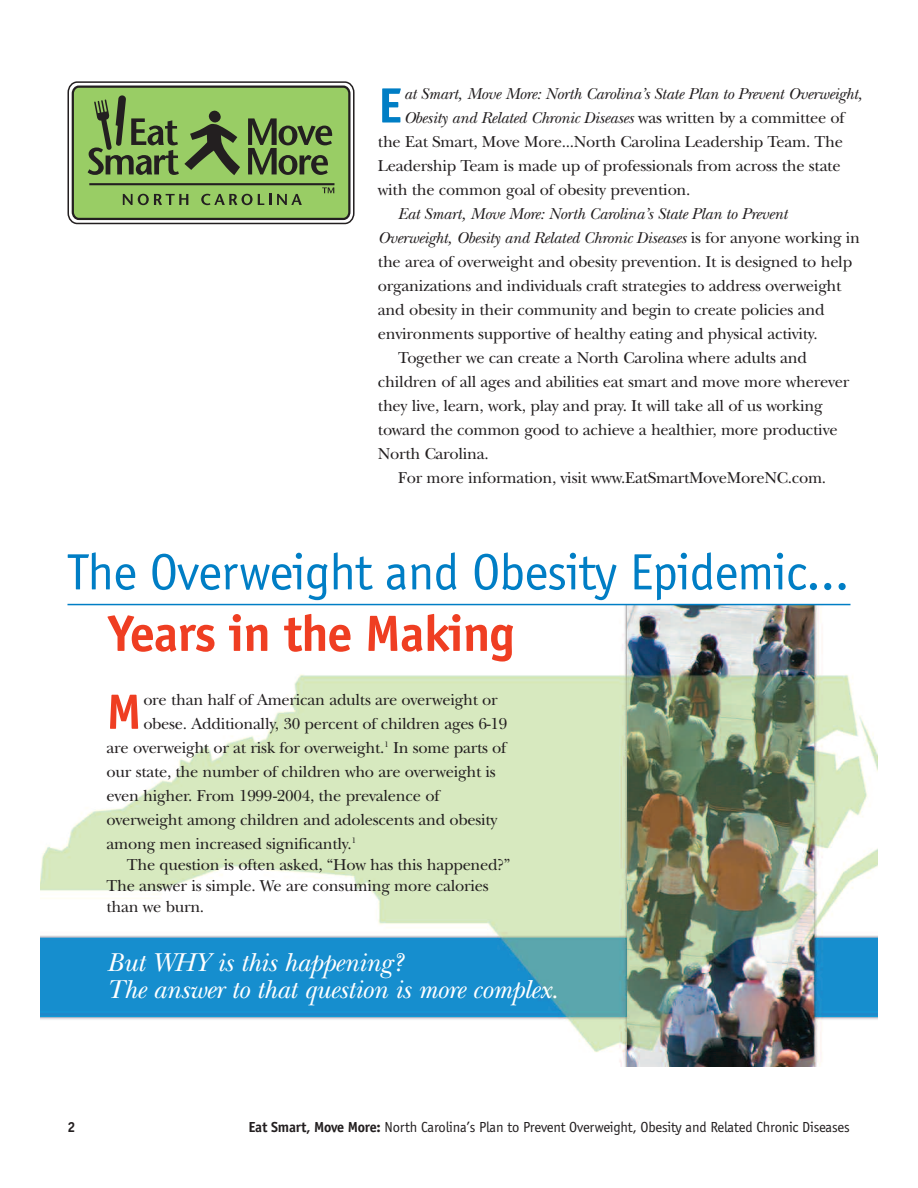
<style>
.page{position:relative;width:918px;height:1188px;background:#fff}
.page>*{position:absolute;margin:0;border:0;box-sizing:border-box;transform-origin:0 0}
.t1{font:52.5px "Officina Sans";letter-spacing:-.015em;color:#007ec5}
.t2{font:700 52.5px "Officina Sans";letter-spacing:-.015em;color:#ef3e22}
.t3{font:700 51.15px "Officina Sans";color:#007ec5}
.t4{font:700 51.15px "Officina Sans";color:#ef3e22}
.t5{font:italic 27px/27px "New Baskerville";letter-spacing:-.015em;color:#fff}
.t6{font:16.5px/21px "New Baskerville";letter-spacing:-.015em;color:#231f20}
.t7{font:italic 16.5px "New Baskerville";letter-spacing:-.015em;color:#231f20}
.t8{font:15px "Officina Sans";letter-spacing:-.015em;color:#231f20}
.t9{font:700 15px "Officina Sans";color:#231f20}
.s1{font-style:normal}
.s2{font-weight:700}
</style>
<div class="page">
<svg style="left:68px;top:81px;width:287px;height:143px;background:#83a85e"></svg>
<img style="left:40px;top:605px;width:838px;height:461px">
<hr style="left:68px;top:604px;width:782px;height:1px;background:#007ec5">
<h2 class="t3" style="left:378px;top:75px;width:25px">E</h2>
<p class="t7" style="left:404px;top:87px;width:460px">at Smart, Move More: North Carolina’s State Plan to Prevent Overweight,</p>
<p class="t7" style="left:404px;top:111px;width:443px">Obesity and Related Chronic Diseases <span class="s1">was written by a committee of</span></p>
<p class="t6" style="left:378px;top:132px;width:467px">the Eat Smart, Move More...North Carolina Leadership Team. The</p>
<p class="t6" style="left:378px;top:156px;width:464px">Leadership Team is made up of professionals from across the state</p>
<p class="t6" style="left:378px;top:180px;width:314px">with the common goal of obesity prevention.</p>
<p class="t7" style="left:398px;top:207px;width:391px">Eat Smart, Move More: North Carolina’s State Plan to Prevent</p>
<p class="t7" style="left:378px;top:231px;width:484px">Overweight, Obesity and Related Chronic Diseases <span class="s1">is for anyone working in</span></p>
<p class="t6" style="left:378px;top:252px;width:476px">the area of overweight and obesity prevention. It is designed to help</p>
<p class="t6" style="left:378px;top:276px;width:465px">organizations and individuals craft strategies to address overweight</p>
<p class="t6" style="left:378px;top:300px;width:448px">and obesity in their community and begin to create policies and</p>
<p class="t6" style="left:378px;top:324px;width:441px">environments supportive of healthy eating and physical activity.</p>
<p class="t6" style="left:398px;top:348px;width:410px">Together we can create a North Carolina where adults and</p>
<p class="t6" style="left:378px;top:372px;width:473px">children of all ages and abilities eat smart and move more wherever</p>
<p class="t6" style="left:378px;top:396px;width:446px">they live, learn, work, play and pray. It will take all of us working</p>
<p class="t6" style="left:378px;top:420px;width:461px">toward the common good to achieve a healthier, more productive</p>
<p class="t6" style="left:378px;top:444px;width:112px">North Carolina.</p>
<p class="t6" style="left:398px;top:468px;width:430px">For more information, visit www.EatSmartMoveMoreNC.com.</p>
<h1 class="t1" style="left:68px;top:541px;width:784px">The Overweight and Obesity Epidemic...</h1>
<h1 class="t2" style="left:109px;top:602px;width:408px">Years in the Making</h1>
<h2 class="t4" style="left:107px;top:681px;width:36px">M</h2>
<p class="t6" style="left:143px;top:691px;width:356px">ore than half of American adults are overweight or</p>
<p class="t6" style="left:143px;top:715px;width:366px">obese. Additionally, 30 percent of children ages 6-19</p>
<p class="t6" style="left:107px;top:739px;width:401px">are overweight or at risk for overweight.<sup>1</sup> In some parts of</p>
<p class="t6" style="left:107px;top:763px;width:391px">our state, the number of children who are overweight is</p>
<p class="t6" style="left:107px;top:787px;width:335px">even higher. From 1999-2004, the prevalence of</p>
<p class="t6" style="left:107px;top:811px;width:392px">overweight among children and adolescents and obesity</p>
<p class="t6" style="left:107px;top:835px;width:251px">among men increased significantly.<sup>1</sup></p>
<p class="t6" style="left:107px;top:856px;width:405px;text-indent:20px">The question is often asked, “How has this happened?”<br>The answer is simple. We are consuming more calories than we burn.</p>
<h3 class="t5" style="left:107px;top:952px;width:453px">But WHY is this happening?<br>The answer to that question is more complex.</h3>
<p class="t9" style="left:68px;top:1118px;width:9px">2</p>
<p class="t8" style="left:249px;top:1118px;width:603px"><span class="s2">Eat Smart, Move More:</span> North Carolina’s Plan to Prevent Overweight, Obesity and Related Chronic Diseases</p>
</div>
